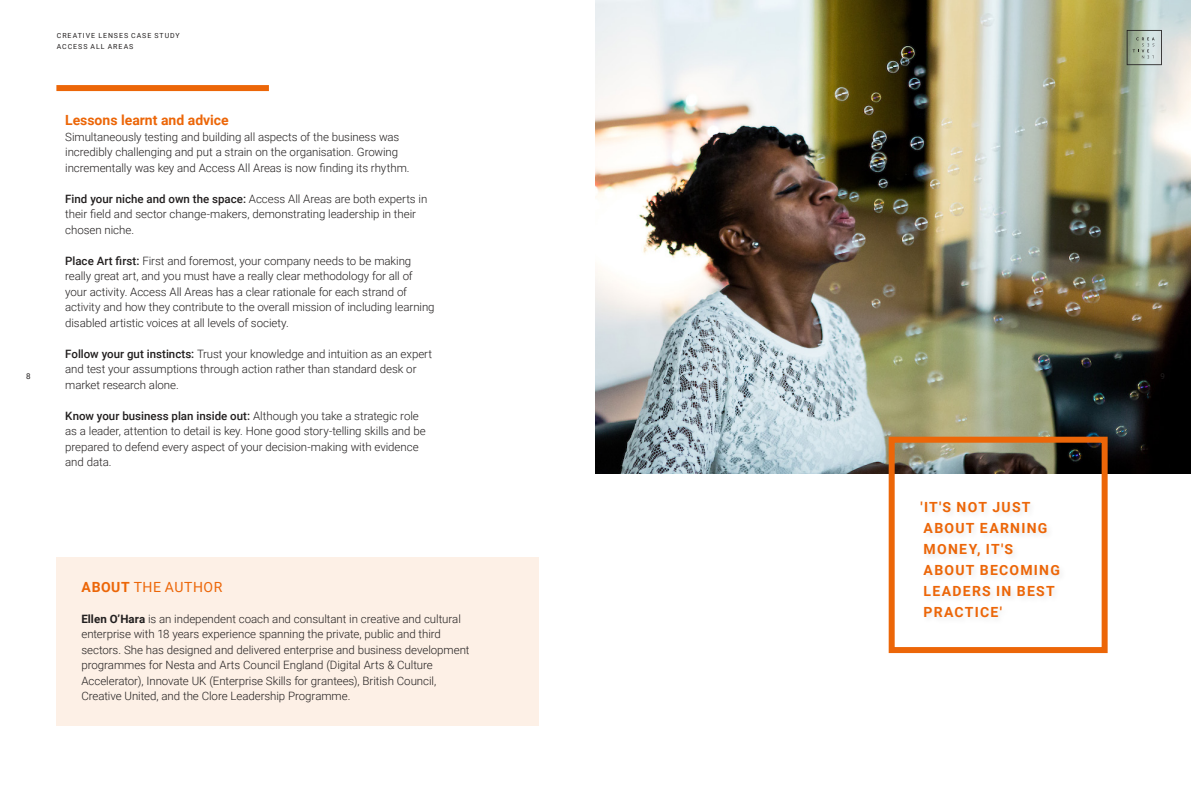
<style>
.page{position:relative;width:1191px;height:794px;background:#fff}
.page>*{position:absolute;margin:0;border:0;box-sizing:border-box;transform-origin:0 0}
.t1{font:700 14px/21px "Roboto";letter-spacing:.09em;color:#ec6608}
.t2{font:700 14px "Roboto";color:#ec6608}
.t3{font:14px "Roboto";letter-spacing:.035em;color:#ec6608}
.t4{font:300 11.5px/15.5px "Roboto";letter-spacing:-.005em;color:#221f1f}
.t5{font:8px "Roboto";color:#221f1f}
.t6{font:7px/11px "Roboto";letter-spacing:.14em;color:#221f1f}
.s1{font-weight:500}
.s2{font-weight:700}
</style>
<div class="page">
<div style="left:56px;top:85px;width:213px;height:6px;background:#ec6608"></div>
<img style="left:595px;top:0;width:596px;height:473px">
<div style="left:57px;top:557px;width:482px;height:169px;background:#fdf0e6"></div>
<div style="left:888px;top:437px;width:219px;height:216px;border:6px solid #ec6608"></div>
<svg style="left:1126px;top:30px;width:35px;height:35px"></svg>
<p class="t5" style="left:26px;top:371px;width:6px">8</p>
<p class="t6" style="left:57px;top:30px;width:124px">CREATIVE LENSES CASE STUDY<br>ACCESS ALL AREAS</p>
<p class="t2" style="left:65px;top:115px;width:165px">Lessons learnt and advice</p>
<p class="t4" style="left:65px;top:130px;width:346px">Simultaneously testing and building all aspects of the business was incredibly challenging and put a strain on the organisation. Growing incrementally was key and Access All Areas is now finding its rhythm.</p>
<p class="t4" style="left:65px;top:192px;width:364px"><span class="s1">Find your niche and own the space:</span> Access All Areas are both experts in their field and sector change-makers, demonstrating leadership in their chosen niche.</p>
<p class="t4" style="left:65px;top:254px;width:371px"><span class="s1">Place Art first:</span> First and foremost, your company needs to be making really great art, and you must have a really clear methodology for all of your activity. Access All Areas has a clear rationale for each strand of activity and how they contribute to the overall mission of including learning disabled artistic voices at all levels of society.</p>
<p class="t4" style="left:65px;top:347px;width:368px"><span class="s1">Follow your gut instincts:</span> Trust your knowledge and intuition as an expert and test your assumptions through action rather than standard desk or market research alone.</p>
<p class="t4" style="left:65px;top:409px;width:362px"><span class="s1">Know your business plan inside out:</span> Although you take a strategic role as a leader, attention to detail is key. Hone good story-telling skills and be prepared to defend every aspect of your decision-making with evidence and data.</p>
<p class="t3" style="left:82px;top:579px;width:142px"><span class="s2">ABOUT</span> THE AUTHOR</p>
<p class="t4" style="left:81px;top:612px;width:390px"><span class="s2">Ellen O’Hara</span> is an independent coach and consultant in creative and cultural enterprise with 18 years experience spanning the private, public and third sectors. She has designed and delivered enterprise and business development programmes for Nesta and Arts Council England (Digital Arts &amp; Culture Accelerator), Innovate UK (Enterprise Skills for grantees), British Council, Creative United, and the Clore Leadership Programme.</p>
<p class="t1" style="left:920px;top:498px;width:141px">'IT'S NOT JUST<br>ABOUT EARNING<br>MONEY, IT'S<br>ABOUT BECOMING<br>LEADERS IN BEST<br>PRACTICE'</p>
</div>
